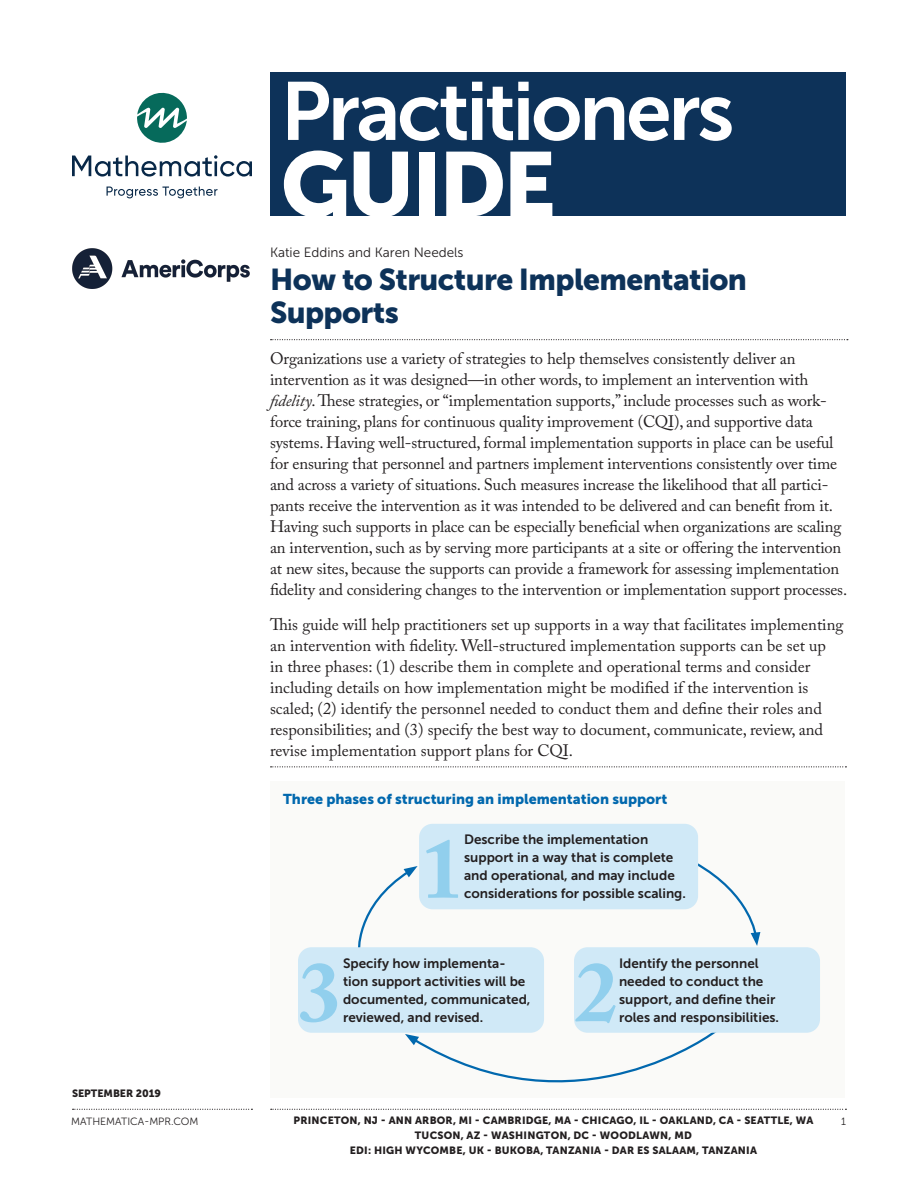
<style>
.page{position:relative;width:918px;height:1188px;background:#fff}
.page>*{position:absolute;margin:0;border:0;box-sizing:border-box;transform-origin:0 0}
.t1{font:90.9px "Museo Sans 900";letter-spacing:-.04em;color:#fff}
.t2{font:700 84.75px "Adobe Caslon Pro";color:#91cfed}
.t3{font:82.05px "Museo Sans 700";letter-spacing:-.04em;color:#fff}
.t4{font:30px/33px "Museo Sans 900";letter-spacing:-.02em;color:#0d3259}
.t5{font:16.5px/21px "Adobe Caslon Pro";letter-spacing:-.01em;color:#231f20}
.t6{font:14.25px "Museo Sans 900";color:#0168ae}
.t7{font:13.5px/18px "Museo Sans 700";color:#231f20}
.t8{font:13.5px "Museo Sans 300";color:#231f20}
.t9{font:10.5px/15px "Museo Sans 900";letter-spacing:.02em;color:#231f20;text-align:center}
.t10{font:10.5px "Museo Sans 300";color:#231f20}
.t11{font:10.5px "Museo Sans 900";color:#231f20}
.s1{font-style:italic}
</style>
<div class="page">
<svg style="left:73px;top:1109px;width:179px;height:1px"></svg>
<div style="left:270px;top:72px;width:576px;height:144px;background:#0d3259"></div>
<svg style="left:137px;top:92px;width:50px;height:51px"></svg>
<svg style="left:72px;top:155px;width:180px;height:22px"></svg>
<svg style="left:107px;top:187px;width:110px;height:11px"></svg>
<div style="left:271px;top:782px;width:574px;height:316px;background:#fafaf8"></div>
<svg style="left:358px;top:866px;width:60px;height:81px"></svg>
<svg style="left:692px;top:863px;width:68px;height:83px"></svg>
<svg style="left:271px;top:1033px;width:575px;height:77px"></svg>
<svg style="left:271px;top:766px;width:575px;height:1px"></svg>
<svg style="left:271px;top:339px;width:577px;height:1px"></svg>
<div style="left:419px;top:824px;width:279px;height:85px;background:#d0e9f7;border-radius:14px"></div>
<div style="left:574px;top:947px;width:246px;height:86px;background:#d0e9f7;border-radius:14px"></div>
<div style="left:298px;top:947px;width:246px;height:86px;background:#d0e9f7;border-radius:14px"></div>
<img style="left:72px;top:248px;width:178px;height:41px">
<p class="t11" style="left:72px;top:1088px;width:91px">SEPTEMBER 2019</p>
<p class="t10" style="left:71px;top:1116px;width:129px">MATHEMATICA-MPR.COM</p>
<h3 class="t3" style="left:281px;top:66px;width:455px">Practitioners</h3>
<h1 class="t1" style="left:281px;top:133px;width:277px">GUIDE</h1>
<p class="t8" style="left:270px;top:245px;width:195px">Katie Eddins and Karen Needels</p>
<h1 class="t4" style="left:270px;top:263px;width:479px">How to Structure Implementation<br>Supports</h1>
<p class="t5" style="left:270px;top:348px;width:579px">Organizations use a variety of strategies to help themselves consistently deliver an intervention as it was designed—in other words, to implement an intervention with <span class="s1">fidelity</span>. These strategies, or “implementation supports,” include processes such as work&shy;force training, plans for continuous quality improvement (CQI), and supportive data systems. Having well-structured, formal implementation supports in place can be useful for ensuring that personnel and partners implement interventions consistently over time and across a variety of situations. Such measures increase the likelihood that all partici&shy;pants receive the intervention as it was intended to be delivered and can benefit from it.<br>Having such supports in place can be especially beneficial when organizations are scaling an intervention, such as by serving more participants at a site or offering the intervention at new sites, because the supports can provide a framework for assessing implementation fidelity and considering changes to the intervention or implementation support processes.</p>
<p class="t5" style="left:270px;top:613px;width:575px">This guide will help practitioners set up supports in a way that facilitates implementing an intervention with fidelity. Well-structured implementation supports can be set up<br>in three phases: (1) describe them in complete and operational terms and consider including details on how implementation might be modified if the intervention is scaled; (2) identify the personnel needed to conduct them and define their roles and responsibilities; and (3) specify the best way to document, communicate, review, and revise implementation support plans for CQI.</p>
<p class="t6" style="left:283px;top:791px;width:386px">Three phases of structuring an implementation support</p>
<p class="t7" style="left:464px;top:831px;width:223px">Describe the implementation support in a way that is complete and operational, and may include considerations for possible scaling.</p>
<p class="t2" style="left:421px;top:819px;width:44px">1</p>
<p class="t7" style="left:343px;top:954px;width:189px">Specify how implementa&shy;tion support activities will be documented, communicated, reviewed, and revised.</p>
<p class="t7" style="left:619px;top:954px;width:162px">Identify the personnel needed to conduct the support, and define their roles and responsibilities.</p>
<p class="t2" style="left:298px;top:942px;width:44px">3</p>
<p class="t2" style="left:575px;top:942px;width:44px">2</p>
<p class="t9" style="left:294px;top:1113px;width:521px">PRINCETON, NJ - ANN ARBOR, MI - CAMBRIDGE, MA - CHICAGO, IL - OAKLAND, CA - SEATTLE, WA<br>TUCSON, AZ - WASHINGTON, DC - WOODLAWN, MD<br>EDI: HIGH WYCOMBE, UK - BUKOBA, TANZANIA - DAR ES SALAAM, TANZANIA</p>
<p class="t10" style="left:841px;top:1116px;width:6px">1</p>
</div>
